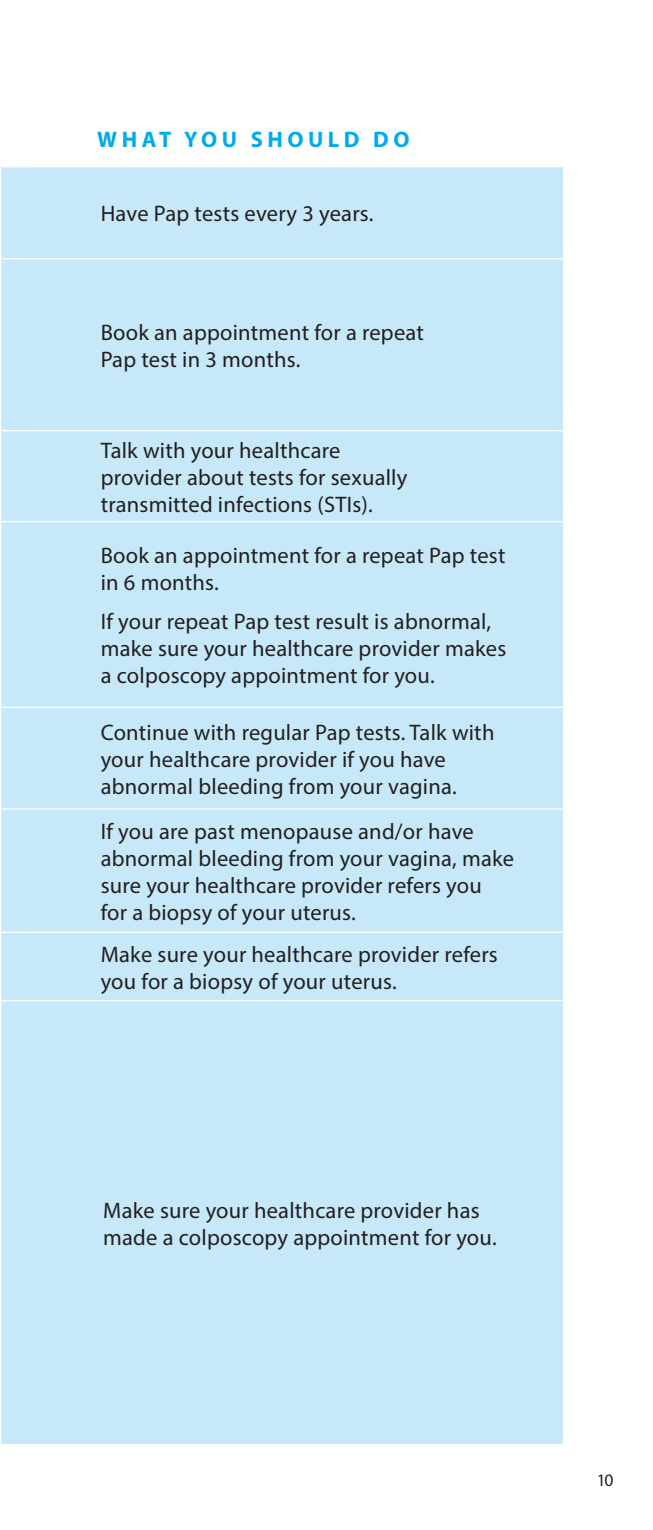
<style>
.page{position:relative;width:653px;height:1530px;background:#fff}
.page>*{position:absolute;margin:0;border:0;box-sizing:border-box;transform-origin:0 0}
.t1{font:22.5px/27px "Myriad Pro";letter-spacing:.01em;color:#231f20}
.t2{font:700 22.5px "Myriad Pro";letter-spacing:.2em;color:#00aaeb}
.t3{font:17.5px "Myriad Pro";color:#231f20}
</style>
<div class="page">
<div style="left:1px;top:167px;width:561px;height:1277px;background:#c6e8f9"></div>
<hr style="left:0;top:258px;width:564px;height:1px;background:#fff">
<hr style="left:0;top:430px;width:564px;height:1px;background:#fff">
<hr style="left:0;top:521px;width:564px;height:1px;background:#fff">
<hr style="left:0;top:707px;width:564px;height:1px;background:#fff">
<hr style="left:0;top:808px;width:564px;height:2px;background:#fff">
<hr style="left:0;top:932px;width:564px;height:1px;background:#fff">
<hr style="left:0;top:1000px;width:564px;height:1px;background:#fff">
<p class="t2" style="left:97px;top:125px;width:314px">WHAT YOU SHOULD DO</p>
<p class="t1" style="left:101px;top:200px;width:274px">Have Pap tests every 3 years.</p>
<p class="t1" style="left:101px;top:318px;width:325px">Book an appointment for a repeat<br>Pap test in 3 months.</p>
<p class="t1" style="left:101px;top:436px;width:308px">Talk with your healthcare provider about tests for sexually transmitted infections (STIs).</p>
<p class="t1" style="left:101px;top:542px;width:406px">Book an appointment for a repeat Pap test in 6 months.</p>
<p class="t1" style="left:101px;top:607px;width:407px">If your repeat Pap test result is abnormal, make sure your healthcare provider makes a colposcopy appointment for you.</p>
<p class="t1" style="left:101px;top:718px;width:395px">Continue with regular Pap tests. Talk with your healthcare provider if you have abnormal bleeding from your vagina.</p>
<p class="t1" style="left:101px;top:817px;width:415px">If you are past menopause and/or have abnormal bleeding from your vagina, make sure your healthcare provider refers you<br>for a biopsy of your uterus.</p>
<p class="t1" style="left:101px;top:940px;width:398px">Make sure your healthcare provider refers you for a biopsy of your uterus.</p>
<p class="t1" style="left:103px;top:1196px;width:395px">Make sure your healthcare provider has made a colposcopy appointment for you.</p>
<p class="t3" style="left:596px;top:1470px;width:19px">10</p>
</div>
